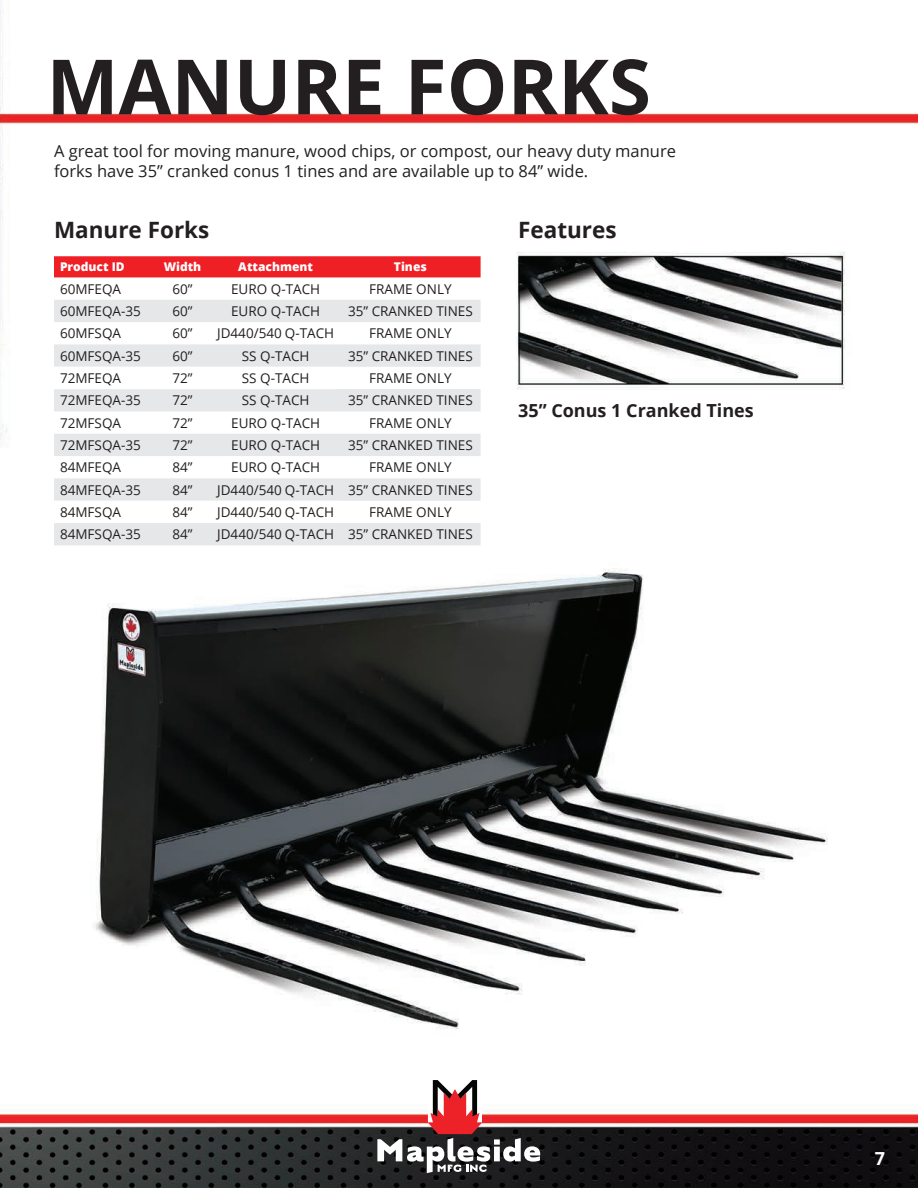
<style>
.page{position:relative;width:918px;height:1188px;background:#fff}
.page>*{position:absolute;margin:0;border:0;box-sizing:border-box;transform-origin:0 0}
.t1{font:700 76.5px "Open Sans";color:#231f20}
.t2{font:700 22.5px "Open Sans";color:#231f20}
.t3{font:700 18px "Open Sans";color:#231f20}
.t4{font:700 18px "Open Sans";color:#fff}
.t5{font:16.5px/19.8px "Open Sans";color:#231f20}
.t6{font:13.5px "Open Sans";color:#231f20}
.t7{font:800 12px "Open Sans";color:#fff}
</style>
<div class="page">
<img style="left:0;top:0;width:918px;height:1188px">
<svg style="left:377px;top:1075px;width:164px;height:98px"></svg>
<div style="left:54px;top:256px;width:427px;height:21px;background:#ee2026"></div>
<svg style="left:54px;top:300px;width:427px;height:245px;fill:#e6e7e9"></svg>
<svg style="left:54px;top:367px;width:286px;height:156px"></svg>
<h1 class="t1" style="left:46px;top:33px;width:606px">MANURE FORKS</h1>
<p class="t5" style="left:54px;top:141px;width:624px">A great tool for moving manure, wood chips, or compost, our heavy duty manure forks have 35” cranked conus 1 tines and are available up to 84” wide.</p>
<h2 class="t2" style="left:54px;top:214px;width:157px">Manure Forks</h2>
<h2 class="t2" style="left:518px;top:214px;width:100px">Features</h2>
<p class="t7" style="left:60px;top:258px;width:66px">Product ID</p>
<p class="t7" style="left:164px;top:258px;width:39px">Width</p>
<p class="t7" style="left:238px;top:258px;width:76px">Attachment</p>
<p class="t7" style="left:394px;top:258px;width:34px">Tines</p>
<p class="t6" style="left:60px;top:280px;width:63px">60MFEQA</p>
<p class="t6" style="left:172px;top:280px;width:22px">60”</p>
<p class="t6" style="left:231px;top:280px;width:91px">EURO Q-TACH</p>
<p class="t6" style="left:369px;top:280px;width:84px">FRAME ONLY</p>
<p class="t6" style="left:60px;top:302px;width:82px">60MFEQA-35</p>
<p class="t6" style="left:172px;top:302px;width:22px">60”</p>
<p class="t6" style="left:231px;top:302px;width:91px">EURO Q-TACH</p>
<p class="t6" style="left:348px;top:302px;width:126px">35” CRANKED TINES</p>
<p class="t6" style="left:60px;top:324px;width:63px">60MFSQA</p>
<p class="t6" style="left:172px;top:324px;width:22px">60”</p>
<p class="t6" style="left:217px;top:324px;width:119px">JD440/540 Q-TACH</p>
<p class="t6" style="left:369px;top:324px;width:84px">FRAME ONLY</p>
<p class="t6" style="left:60px;top:347px;width:82px">60MFSQA-35</p>
<p class="t6" style="left:172px;top:347px;width:22px">60”</p>
<p class="t6" style="left:242px;top:347px;width:69px">SS Q-TACH</p>
<p class="t6" style="left:348px;top:347px;width:126px">35” CRANKED TINES</p>
<p class="t6" style="left:60px;top:369px;width:63px">72MFEQA</p>
<p class="t6" style="left:172px;top:369px;width:22px">72”</p>
<p class="t6" style="left:242px;top:369px;width:69px">SS Q-TACH</p>
<p class="t6" style="left:369px;top:369px;width:84px">FRAME ONLY</p>
<p class="t6" style="left:60px;top:391px;width:82px">72MFEQA-35</p>
<p class="t6" style="left:172px;top:391px;width:22px">72”</p>
<p class="t6" style="left:242px;top:391px;width:69px">SS Q-TACH</p>
<p class="t6" style="left:348px;top:391px;width:126px">35” CRANKED TINES</p>
<p class="t6" style="left:60px;top:414px;width:63px">72MFSQA</p>
<p class="t6" style="left:172px;top:414px;width:22px">72”</p>
<p class="t6" style="left:231px;top:414px;width:91px">EURO Q-TACH</p>
<p class="t6" style="left:369px;top:414px;width:84px">FRAME ONLY</p>
<p class="t6" style="left:60px;top:436px;width:82px">72MFSQA-35</p>
<p class="t6" style="left:172px;top:436px;width:22px">72”</p>
<p class="t6" style="left:231px;top:436px;width:91px">EURO Q-TACH</p>
<p class="t6" style="left:348px;top:436px;width:126px">35” CRANKED TINES</p>
<p class="t6" style="left:60px;top:458px;width:63px">84MFEQA</p>
<p class="t6" style="left:172px;top:458px;width:22px">84”</p>
<p class="t6" style="left:231px;top:458px;width:91px">EURO Q-TACH</p>
<p class="t6" style="left:369px;top:458px;width:84px">FRAME ONLY</p>
<p class="t6" style="left:60px;top:481px;width:82px">84MFEQA-35</p>
<p class="t6" style="left:172px;top:481px;width:22px">84”</p>
<p class="t6" style="left:217px;top:481px;width:257px">JD440/540 Q-TACH 35” CRANKED TINES</p>
<p class="t6" style="left:60px;top:503px;width:63px">84MFSQA</p>
<p class="t6" style="left:172px;top:503px;width:22px">84”</p>
<p class="t6" style="left:217px;top:503px;width:119px">JD440/540 Q-TACH</p>
<p class="t6" style="left:369px;top:503px;width:84px">FRAME ONLY</p>
<p class="t6" style="left:60px;top:525px;width:82px">84MFSQA-35</p>
<p class="t6" style="left:172px;top:525px;width:22px">84”</p>
<p class="t6" style="left:217px;top:525px;width:257px">JD440/540 Q-TACH 35” CRANKED TINES</p>
<h3 class="t3" style="left:518px;top:397px;width:237px">35” Conus 1 Cranked Tines</h3>
<h3 class="t4" style="left:875px;top:1145px;width:12px">7</h3>
</div>
